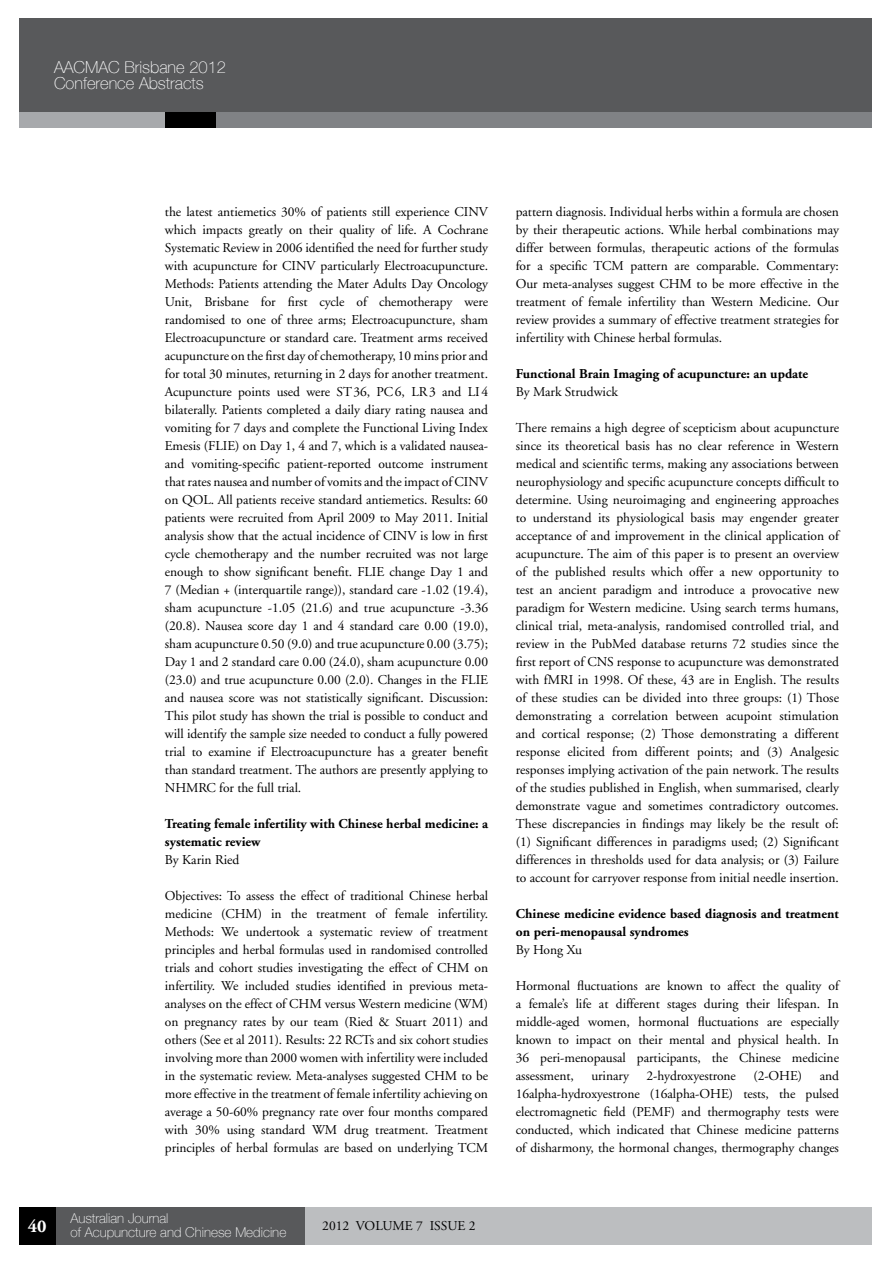
<style>
.page{position:relative;width:893px;height:1263px;background:#fff}
.page>*{position:absolute;margin:0;border:0;box-sizing:border-box;transform-origin:0 0}
.t1{font:700 18px "Adobe Garamond Pro";color:#fff}
.t2{font:100 16.5px/16.5px "Helvetica Neue";color:#fff}
.t3{font:13.5px/18px "Adobe Garamond";letter-spacing:-.005em;color:#000;text-align:justify}
.t4{font:700 13.5px/18px "Adobe Garamond";color:#000}
.t5{font:100 13.5px "Helvetica Neue";color:#fff}
.t6{font:13.5px "Adobe Garamond Pro";color:#000}
</style>
<div class="page">
<div style="left:19px;top:18px;width:853px;height:103px;background:#58595b"></div>
<div style="left:19px;top:113px;width:852px;height:15px;background:#a7a9ac"></div>
<div style="left:165px;top:113px;width:706px;height:15px;background:#000"></div>
<div style="left:216px;top:113px;width:656px;height:15px;background:#808285"></div>
<div style="left:19px;top:1207px;width:853px;height:37px;background:#bcbec0"></div>
<div style="left:55px;top:1207px;width:250px;height:37px;background:#58595b"></div>
<div style="left:19px;top:1207px;width:37px;height:37px;background:#000"></div>
<p class="t2" style="left:54px;top:58px;width:174px">AACMAC Brisbane 2012<br>Conference Abstracts</p>
<h1 class="t1" style="left:28px;top:1216px;width:20px">40</h1>
<p class="t3" style="left:165px;top:203px;width:325px">the latest antiemetics 30% of patients still experience CINV which impacts greatly on their quality of life. A Cochrane Systematic Review in 2006 identified the need for further study with acupuncture for CINV particularly Electroacupuncture.<br>Methods: Patients attending the Mater Adults Day Oncology Unit, Brisbane for first cycle of chemotherapy were randomised to one of three arms; Electroacupuncture, sham Electroacupuncture or standard care. Treatment arms received acupuncture on the first day of chemotherapy, 10 mins prior and for total 30 minutes, returning in 2 days for another treatment.<br>Acupuncture points used were ST36, PC6, LR3 and LI4 bilaterally. Patients completed a daily diary rating nausea and vomiting for 7 days and complete the Functional Living Index Emesis (FLIE) on Day 1, 4 and 7, which is a validated nausea&shy;and vomiting-specific patient-reported outcome instrument that rates nausea and number of vomits and the impact of CINV on QOL. All patients receive standard antiemetics. Results: 60 patients were recruited from April 2009 to May 2011. Initial analysis show that the actual incidence of CINV is low in first cycle chemotherapy and the number recruited was not large enough to show significant benefit. FLIE change Day 1 and 7 (Median + (interquartile range)), standard care -1.02 (19.4), sham acupuncture -1.05 (21.6) and true acupuncture -3.36 (20.8). Nausea score day 1 and 4 standard care 0.00 (19.0), sham acupuncture 0.50 (9.0) and true acupuncture 0.00 (3.75); Day 1 and 2 standard care 0.00 (24.0), sham acupuncture 0.00 (23.0) and true acupuncture 0.00 (2.0). Changes in the FLIE and nausea score was not statistically significant. Discussion:<br>This pilot study has shown the trial is possible to conduct and will identify the sample size needed to conduct a fully powered trial to examine if Electroacupuncture has a greater benefit than standard treatment. The authors are presently applying to NHMRC for the full trial.</p>
<p class="t4" style="left:165px;top:815px;width:325px">Treating female infertility with Chinese herbal medicine: a systematic review</p>
<p class="t3" style="left:165px;top:851px;width:76px">By Karin Ried</p>
<p class="t3" style="left:165px;top:887px;width:325px">Objectives: To assess the effect of traditional Chinese herbal medicine (CHM) in the treatment of female infertility.<br>Methods: We undertook a systematic review of treatment principles and herbal formulas used in randomised controlled trials and cohort studies investigating the effect of CHM on infertility. We included studies identified in previous meta&shy;analyses on the effect of CHM versus Western medicine (WM) on pregnancy rates by our team (Ried &amp; Stuart 2011) and others (See et al 2011). Results: 22 RCTs and six cohort studies involving more than 2000 women with infertility were included in the systematic review. Meta-analyses suggested CHM to be more effective in the treatment of female infertility achieving on average a 50-60% pregnancy rate over four months compared with 30% using standard WM drug treatment. Treatment principles of herbal formulas are based on underlying TCM</p>
<p class="t5" style="left:70px;top:1211px;width:100px">Australian Journal</p>
<p class="t5" style="left:70px;top:1224px;width:217px">of Acupuncture and Chinese Medicine</p>
<p class="t6" style="left:322px;top:1217px;width:155px">2012 VOLUME 7 ISSUE 2</p>
<p class="t3" style="left:516px;top:203px;width:325px">pattern diagnosis. Individual herbs within a formula are chosen by their therapeutic actions. While herbal combinations may differ between formulas, therapeutic actions of the formulas for a specific TCM pattern are comparable. Commentary:<br>Our meta-analyses suggest CHM to be more effective in the treatment of female infertility than Western Medicine. Our review provides a summary of effective treatment strategies for infertility with Chinese herbal formulas.</p>
<p class="t4" style="left:516px;top:365px;width:294px">Functional Brain Imaging of acupuncture: an update</p>
<p class="t3" style="left:516px;top:383px;width:104px">By Mark Strudwick</p>
<p class="t3" style="left:516px;top:419px;width:325px">There remains a high degree of scepticism about acupuncture since its theoretical basis has no clear reference in Western medical and scientific terms, making any associations between neurophysiology and specific acupuncture concepts difficult to determine. Using neuroimaging and engineering approaches to understand its physiological basis may engender greater acceptance of and improvement in the clinical application of acupuncture. The aim of this paper is to present an overview of the published results which offer a new opportunity to test an ancient paradigm and introduce a provocative new paradigm for Western medicine. Using search terms humans, clinical trial, meta-analysis, randomised controlled trial, and review in the PubMed database returns 72 studies since the first report of CNS response to acupuncture was demonstrated with fMRI in 1998. Of these, 43 are in English. The results of these studies can be divided into three groups: (1) Those demonstrating a correlation between acupoint stimulation and cortical response; (2) Those demonstrating a different response elicited from different points; and (3) Analgesic responses implying activation of the pain network. The results of the studies published in English, when summarised, clearly demonstrate vague and sometimes contradictory outcomes.<br>These discrepancies in findings may likely be the result of: (1) Significant differences in paradigms used; (2) Significant differences in thresholds used for data analysis; or (3) Failure to account for carryover response from initial needle insertion.</p>
<p class="t4" style="left:516px;top:905px;width:325px">Chinese medicine evidence based diagnosis and treatment on peri-menopausal syndromes</p>
<p class="t3" style="left:516px;top:941px;width:68px">By Hong Xu</p>
<p class="t3" style="left:516px;top:977px;width:325px">Hormonal fluctuations are known to affect the quality of a female’s life at different stages during their lifespan. In middle-aged women, hormonal fluctuations are especially known to impact on their mental and physical health. In 36 peri-menopausal participants, the Chinese medicine assessment,</p>
<p class="t3" style="left:516px;top:1067px;width:325px;text-indent:304px">and 16alpha-hydroxyestrone (16alpha-OHE) tests, the pulsed electromagnetic field (PEMF) and thermography tests were conducted, which indicated that Chinese medicine patterns of disharmony, the hormonal changes, thermography changes</p>
<p class="t3" style="left:591px;top:1067px;width:39px">urinary</p>
<p class="t3" style="left:646px;top:1067px;width:91px">2-hydroxyestrone</p>
<p class="t3" style="left:753px;top:1067px;width:50px">(2-OHE)</p>
</div>
